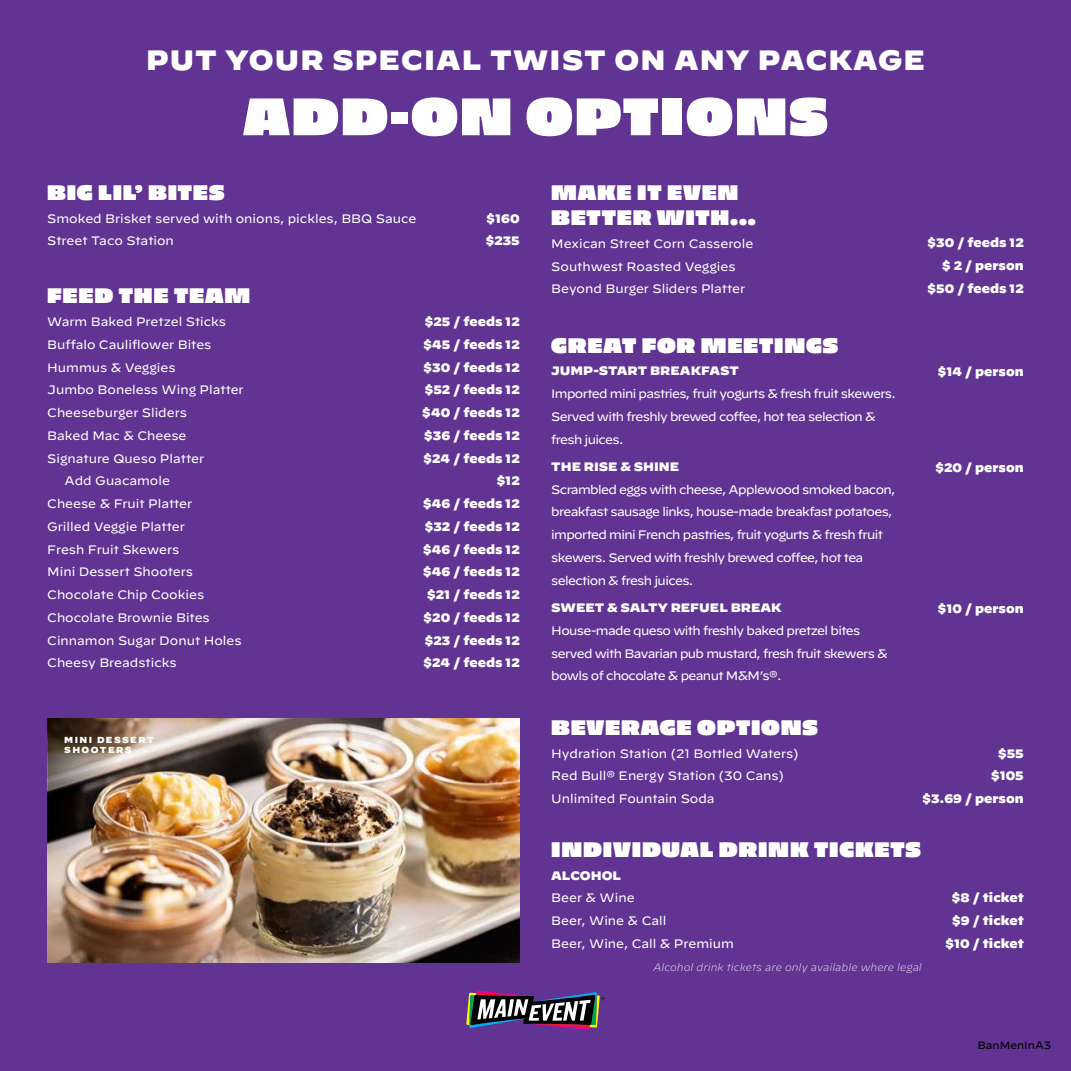
<style>
.page{position:relative;width:1071px;height:1071px;background:#613393}
.page>*{position:absolute;margin:0;border:0;box-sizing:border-box;transform-origin:0 0}
.t1{font:52.5px "Piepie";letter-spacing:.04em;color:#fff}
.t2{font:28px "Decimal X Black";letter-spacing:.04em;color:#fff}
.t3{font:21px/25.2px "Piepie";letter-spacing:.04em;color:#fff}
.t4{font:12.25px/22.8px "Decimal";letter-spacing:-.005em;color:#fff}
.t5{font:12.25px/22.8px "Decimal";letter-spacing:-.05em;color:#fff}
.t6{font:12.25px/22.8px "Decimal X Black";color:#fff;text-align:right}
.t7{font:italic 200 10.5px "Decimal";color:#fff}
.t8{font:10.5px "Decimal";color:#000}
.t9{font:8.75px/10.5px "Decimal X Black";letter-spacing:.16em;color:#fff}
</style>
<div class="page">
<img style="left:47px;top:718px;width:473px;height:245px">
<img style="left:47px;top:718px;width:274px;height:82px">
<svg style="left:466px;top:990px;width:139px;height:40px"></svg>
<h2 class="t2" style="left:146px;top:44px;width:780px">PUT YOUR SPECIAL TWIST ON ANY PACKAGE</h2>
<h1 class="t1" style="left:243px;top:79px;width:586px">ADD-ON OPTIONS</h1>
<h3 class="t3" style="left:47px;top:178px;width:179px">BIG LIL’ BITES</h3>
<p class="t4" style="left:47px;top:207px;width:371px">Smoked Brisket served with onions, pickles, BBQ Sauce<br>Street Taco Station</p>
<p class="t6" style="left:485px;top:207px;width:36px;text-align:left">$160 $235</p>
<h3 class="t3" style="left:47px;top:281px;width:204px">FEED THE TEAM</h3>
<p class="t4" style="left:47px;top:311px;width:180px">Warm Baked Pretzel Sticks</p>
<p class="t4" style="left:47px;top:333px;width:166px">Buffalo Cauliflower Bites</p>
<p class="t4" style="left:47px;top:356px;width:130px">Hummus &amp; Veggies</p>
<p class="t4" style="left:47px;top:379px;width:198px">Jumbo Boneless Wing Platter</p>
<p class="t4" style="left:47px;top:402px;width:141px">Cheeseburger Sliders</p>
<p class="t4" style="left:47px;top:424px;width:141px">Baked Mac &amp; Cheese</p>
<p class="t4" style="left:47px;top:447px;width:158px">Signature Queso Platter</p>
<p class="t4" style="left:65px;top:470px;width:107px">Add Guacamole</p>
<p class="t4" style="left:47px;top:493px;width:147px">Cheese &amp; Fruit Platter</p>
<p class="t4" style="left:47px;top:515px;width:139px">Grilled Veggie Platter</p>
<p class="t4" style="left:47px;top:538px;width:134px">Fresh Fruit Skewers</p>
<p class="t4" style="left:47px;top:561px;width:147px">Mini Dessert Shooters</p>
<p class="t4" style="left:47px;top:584px;width:158px">Chocolate Chip Cookies</p>
<p class="t4" style="left:47px;top:606px;width:164px">Chocolate Brownie Bites</p>
<p class="t4" style="left:47px;top:629px;width:196px">Cinnamon Sugar Donut Holes</p>
<p class="t4" style="left:47px;top:652px;width:131px">Cheesy Breadsticks</p>
<p class="t6" style="left:422px;top:311px;width:99px">$25 / feeds 12 $45 / feeds 12 $30 / feeds 12 $52 / feeds 12 $40 / feeds 12 $36 / feeds 12 $24 / feeds 12 $12<br>$46 / feeds 12 $32 / feeds 12 $46 / feeds 12 $46 / feeds 12 $21 / feeds 12 $20 / feeds 12 $23 / feeds 12 $24 / feeds 12</p>
<h3 class="t3" style="left:551px;top:178px;width:206px">MAKE IT EVEN<br>BETTER WITH...</h3>
<p class="t4" style="left:551px;top:232px;width:204px">Mexican Street Corn Casserole<br>Southwest Roasted Veggies<br>Beyond Burger Sliders Platter</p>
<h3 class="t3" style="left:551px;top:331px;width:289px">GREAT FOR MEETINGS</h3>
<p class="t6" style="left:551px;top:360px;width:189px">JUMP-START BREAKFAST</p>
<p class="t5" style="left:551px;top:382px;width:346px">Imported mini pastries, fruit yogurts &amp; fresh fruit skewers.<br>Served with freshly brewed coffee, hot tea selection &amp; fresh juices.</p>
<p class="t6" style="left:551px;top:455px;width:130px">THE RISE &amp; SHINE</p>
<p class="t5" style="left:551px;top:478px;width:346px">Scrambled eggs with cheese, Applewood smoked bacon, breakfast sausage links, house-made breakfast potatoes, imported mini French pastries, fruit yogurts &amp; fresh fruit skewers. Served with freshly brewed coffee, hot tea selection &amp; fresh juices.</p>
<p class="t6" style="left:551px;top:596px;width:232px">SWEET &amp; SALTY REFUEL BREAK</p>
<p class="t5" style="left:551px;top:619px;width:338px">House-made queso with freshly baked pretzel bites served with Bavarian pub mustard, fresh fruit skewers &amp; bowls of chocolate &amp; peanut M&amp;M’s®.</p>
<p class="t6" style="left:927px;top:232px;width:98px">$30 / feeds 12 $ 2 / person $50 / feeds 12</p>
<p class="t6" style="left:938px;top:361px;width:88px">$14 / person</p>
<p class="t6" style="left:935px;top:456px;width:90px">$20 / person</p>
<p class="t6" style="left:938px;top:597px;width:88px">$10 / person</p>
<p class="t9" style="left:64px;top:734px;width:91px">MINI DESSERT<br>SHOOTERS</p>
<h3 class="t3" style="left:551px;top:713px;width:268px">BEVERAGE OPTIONS</h3>
<p class="t4" style="left:551px;top:742px;width:249px">Hydration Station (21 Bottled Waters)<br>Red Bull® Energy Station (30 Cans)<br>Unlimited Fountain Soda</p>
<h3 class="t3" style="left:551px;top:835px;width:371px">INDIVIDUAL DRINK TICKETS</h3>
<p class="t6" style="left:551px;top:864px;width:71px">ALCOHOL</p>
<p class="t4" style="left:551px;top:887px;width:184px">Beer &amp; Wine<br>Beer, Wine &amp; Call<br>Beer, Wine, Call &amp; Premium</p>
<p class="t6" style="left:922px;top:742px;width:103px">$55<br>$105<br>$3.69 / person</p>
<p class="t6" style="left:945px;top:887px;width:80px;text-align:center">$8 / ticket $9 / ticket $10 / ticket</p>
<p class="t7" style="left:653px;top:962px;width:270px">Alcohol drink tickets are only available where legal</p>
<p class="t8" style="left:977px;top:1039px;width:75px">BanMenInA3</p>
</div>
